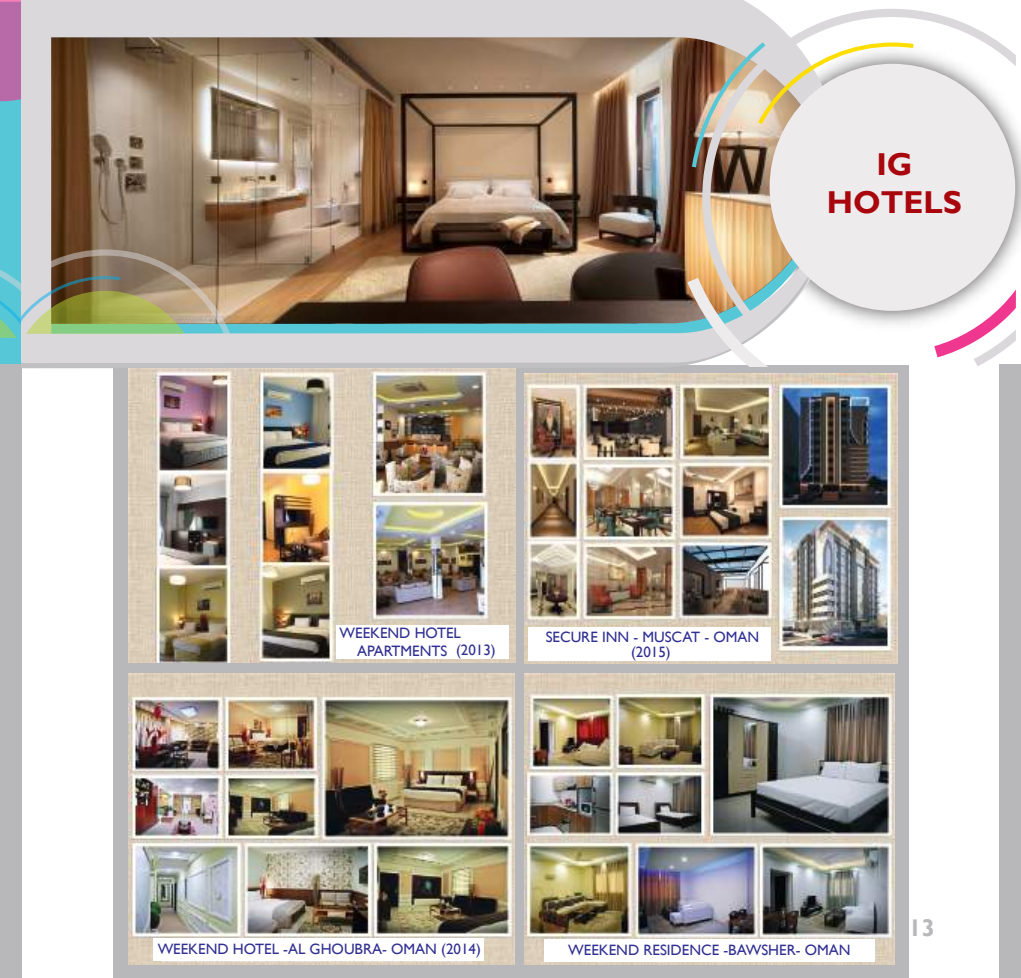
<style>
.page{position:relative;width:1021px;height:978px;background:#fff}
.page>*{position:absolute;margin:0;border:0;box-sizing:border-box;transform-origin:0 0}
.t1{font:700 31.65px/38px "Gill Sans";color:#a9050d;text-align:center}
.t2{font:700 24.15px "Gill Sans";color:#b8b8bb}
.t3{font:16.5px "Gill Sans";color:#2278bd}
.t4{font:15px/18px "Gill Sans";color:#313092}
.t5{font:15px "Myriad Pro";color:#313092}
</style>
<div class="page">
<div style="left:114px;top:365px;width:794px;height:613px;background:#b8b8bb"></div>
<div style="left:0;top:364px;width:21px;height:614px;background:#b8b8bb"></div>
<div style="left:999px;top:364px;width:21px;height:614px;background:#b8b8bb"></div>
<svg style="left:230px;top:0;width:527px;height:148px;background:#a79282"></svg>
<svg style="left:0;top:0;width:230px;height:370px;background:#9d9d97"></svg>
<img style="left:21px;top:148px;width:747px;height:220px">
<img style="left:1015px;top:55px;width:5px;height:282px">
<svg style="left:687px;top:278px;width:81px;height:88px"></svg>
<svg style="left:692px;top:42px;width:10px;height:125px"></svg>
<svg style="left:702px;top:9px;width:313px;height:323px;background:#e2ddd6"></svg>
<svg style="left:934px;top:290px;width:81px;height:76px"></svg>
<img style="left:128px;top:369px;width:387px;height:293px">
<div style="left:337px;top:626px;width:172px;height:33px;background:#fff"></div>
<img style="left:524px;top:373px;width:373px;height:291px">
<div style="left:528px;top:627px;width:242px;height:34px;background:#fff"></div>
<img style="left:128px;top:674px;width:387px;height:290px">
<div style="left:153px;top:938px;width:330px;height:23px;background:#fff"></div>
<img style="left:524px;top:674px;width:370px;height:290px">
<div style="left:544px;top:939px;width:331px;height:22px;background:#fff"></div>
<h1 class="t1" style="left:827px;top:146px;width:136px">IG<br>HOTELS</h1>
<p class="t3" style="left:523px;top:562px;width:5px">.</p>
<p class="t4" style="left:357px;top:624px;width:140px;text-indent:-18px">WEEKEND HOTEL<br>APARTMENTS (2013)</p>
<p class="t4" style="left:545px;top:629px;width:215px;line-height:15px;text-align:center">SECURE INN - MUSCAT - OMAN (2015)</p>
<p class="t5" style="left:638px;top:643px;width:41px">(2015)</p>
<h2 class="t2" style="left:908px;top:913px;width:28px">13</h2>
<p class="t4" style="left:158px;top:940px;width:325px">WEEKEND HOTEL -AL GHOUBRA- OMAN (2014)</p>
<p class="t4" style="left:568px;top:942px;width:284px">WEEKEND RESIDENCE -BAWSHER- OMAN</p>
</div>
